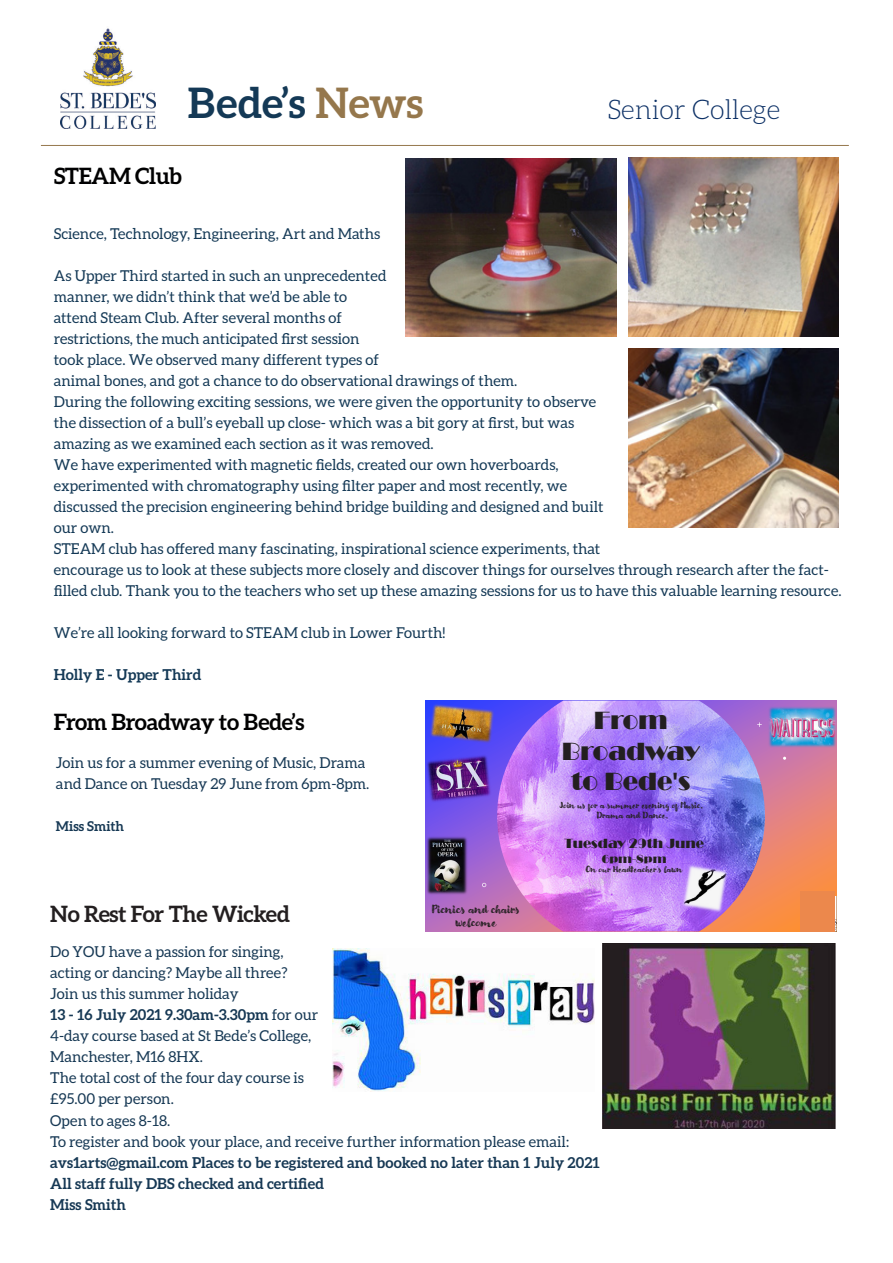
<style>
.page{position:relative;width:893px;height:1263px;background:#fff}
.page>*{position:absolute;margin:0;border:0;box-sizing:border-box;transform-origin:0 0}
.t1{font:700 42px "Aleo";color:#143956}
.t2{font:300 27.15px "Aleo";color:#0d3166}
.t3{font:25.65px/30.8px "Broadway";color:#231f20;text-align:center}
.t4{font:700 22.5px "Aleo";letter-spacing:-.02em;color:#000001}
.t5{font:700 22.5px "Aleo";letter-spacing:-.02em;color:#231f20}
.t6{font:15px/21px "Aleo";color:#143956}
.t7{font:15px/21px "Aleo";color:#163854}
.t8{font:700 15px "Aleo";color:#163854}
.t9{font:700 15px "Aleo";color:#143956}
.t10{font:13.65px "Broadway";color:#231f20}
.t11{font:700 13.5px "Aleo";color:#163854}
.t12{font:12px "Broadway";color:#231f20}
.t13{font:10.2px "Modern Love Grunge";color:#231f20}
.t14{font:7.65px/9.4px "Modern Love Grunge";color:#231f20;text-align:center}
.s1{color:#95774c}
.s2{font-weight:700}
</style>
<div class="page">
<img style="left:61px;top:28px;width:95px;height:100px">
<hr style="left:41px;top:145px;width:808px;height:1px;background:#95774c">
<img style="left:628px;top:158px;width:211px;height:179px">
<img style="left:406px;top:158px;width:210px;height:179px">
<img style="left:628px;top:348px;width:211px;height:179px">
<svg style="left:426px;top:701px;width:410px;height:230px;background:#c5769b"></svg>
<img style="left:497px;top:701px;width:268px;height:230px">
<svg style="left:757px;top:722px;width:5px;height:5px"></svg>
<svg style="left:482px;top:883px;width:4px;height:4px"></svg>
<img style="left:835px;top:897px;width:1px;height:34px">
<img style="left:429px;top:702px;width:66px;height:42px">
<img style="left:426px;top:753px;width:67px;height:50px">
<img style="left:426px;top:835px;width:43px;height:60px">
<img style="left:767px;top:705px;width:69px;height:44px">
<img style="left:680px;top:863px;width:49px;height:51px">
<div style="left:800px;top:891px;width:35px;height:40px;background:#ec884c"></div>
<img style="left:332px;top:948px;width:263px;height:143px">
<img style="left:603px;top:944px;width:232px;height:184px">
<p class="t1" style="left:188px;top:79px;width:237px">Bede’s <span class="s1">News</span></p>
<p class="t4" style="left:54px;top:163px;width:130px">STEAM Club</p>
<p class="t2" style="left:607px;top:95px;width:175px">Senior College</p>
<p class="t6" style="left:54px;top:223px;width:328px">Science, Technology, Engineering, Art and Maths</p>
<p class="t6" style="left:54px;top:265px;width:465px">As Upper Third started in such an unprecedented<br>manner, we didn’t think that we’d be able to<br>attend Steam Club. After several months of<br>restrictions, the much anticipated first session<br>took place. We observed many different types of<br>animal bones, and got a chance to do observational drawings of them.</p>
<p class="t6" style="left:54px;top:391px;width:544px">During the following exciting sessions, we were given the opportunity to observe the dissection of a bull’s eyeball up close- which was a bit gory at first, but was amazing as we examined each section as it was removed.</p>
<p class="t6" style="left:54px;top:454px;width:551px">We have experimented with magnetic fields, created our own hoverboards, experimented with chromatography using filter paper and most recently, we discussed the precision engineering behind bridge building and designed and built our own.</p>
<p class="t6" style="left:54px;top:538px;width:789px">STEAM club has offered many fascinating, inspirational science experiments, that<br>encourage us to look at these subjects more closely and discover things for ourselves through research after the fact&shy;filled club. Thank you to the teachers who set up these amazing sessions for us to have this valuable learning resource.</p>
<p class="t6" style="left:54px;top:622px;width:393px">We’re all looking forward to STEAM club in Lower Fourth!</p>
<p class="t9" style="left:54px;top:666px;width:149px">Holly E - Upper Third</p>
<p class="t4" style="left:54px;top:709px;width:252px">From Broadway to Bede’s</p>
<p class="t3" style="left:562px;top:705px;width:139px">From<br>Broadway to Bede's</p>
<p class="t14" style="left:560px;top:801px;width:147px">Join us for a summer evening of Music,<br>Drama and Dance.</p>
<p class="t10" style="left:564px;top:835px;width:142px">Tuesday 29th June</p>
<p class="t12" style="left:602px;top:851px;width:66px">6pm-8pm</p>
<p class="t14" style="left:586px;top:864px;width:98px">On our Headteacher's lawn</p>
<p class="t13" style="left:432px;top:902px;width:89px">Picnics and chairs</p>
<p class="t7" style="left:56px;top:751px;width:315px">Join us for a summer evening of Music, Drama and Dance on Tuesday 29 June from 6pm-8pm.</p>
<p class="t11" style="left:56px;top:818px;width:70px">Miss Smith</p>
<p class="t5" style="left:50px;top:901px;width:241px">No Rest For The Wicked</p>
<p class="t13" style="left:456px;top:914px;width:42px">welcome</p>
<p class="t7" style="left:50px;top:941px;width:239px">Do YOU have a passion for singing, acting or dancing? Maybe all three?</p>
<p class="t7" style="left:50px;top:983px;width:190px">Join us this summer holiday</p>
<p class="t7" style="left:50px;top:1004px;width:269px"><span class="s2">13 - 16 July 2021 9.30am-3.30pm</span> for our<br>4-day course based at St Bede’s College,<br>Manchester, M16 8HX.</p>
<p class="t7" style="left:50px;top:1067px;width:255px">The total cost of the four day course is £95.00 per person.</p>
<p class="t7" style="left:50px;top:1109px;width:122px">Open to ages 8-18.</p>
<p class="t7" style="left:50px;top:1130px;width:551px">To register and book your place, and receive further information please email: <span class="s2">avs1arts@gmail.com Places to be registered and booked no later than 1 July 2021</span></p>
<p class="t8" style="left:50px;top:1174px;width:275px">All staff fully DBS checked and certified</p>
<p class="t8" style="left:50px;top:1195px;width:77px">Miss Smith</p>
</div>
